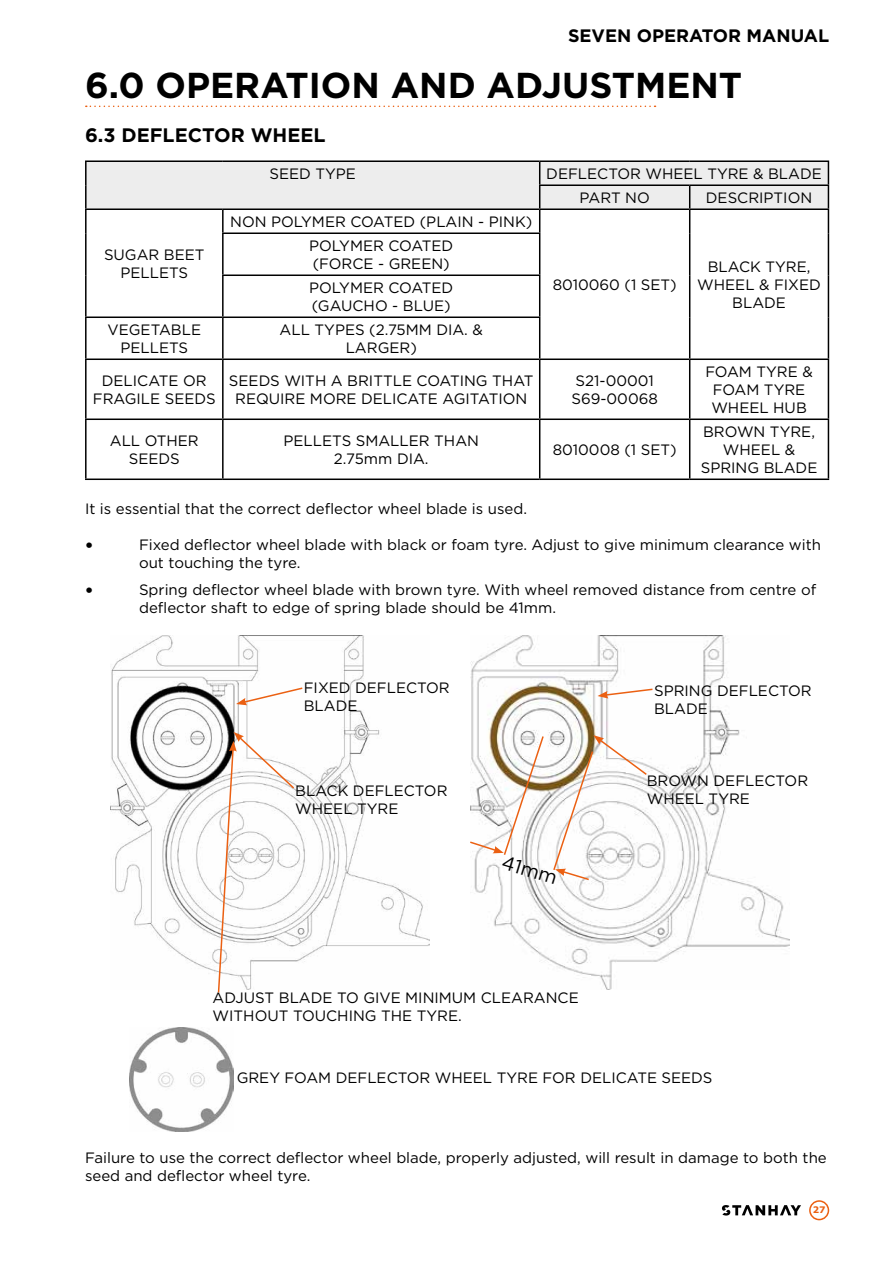
<style>
.page{position:relative;width:893px;height:1263px;background:#fff}
.page>*{position:absolute;margin:0;border:0;box-sizing:border-box;transform-origin:0 0}
.t1{font:700 36px "Gotham";color:#000}
.t2{font:700 19.5px "Gotham";color:#000}
.t3{font:19.5px "Gotham";color:#000}
.t4{font:700 18px "Gotham";color:#000}
.t5{font:15px/18px "Gotham";color:#000}
.t6{font:15px "Verdana";color:#000}
.t7{font:700 9px "Verdana";color:#eb6012}
</style>
<div class="page">
<svg style="left:722px;top:1205px;width:79px;height:10px"></svg>
<svg style="left:809px;top:1200px;width:20px;height:20px"></svg>
<svg style="left:86px;top:106px;width:569px;height:1px"></svg>
<hr style="left:85px;top:160px;width:138px;height:2px;background:#000">
<hr style="left:85px;top:162px;width:2px;height:23px;background:#000">
<hr style="left:223px;top:160px;width:317px;height:2px;background:#000">
<hr style="left:540px;top:160px;width:150px;height:2px;background:#000">
<hr style="left:690px;top:160px;width:139px;height:2px;background:#000">
<hr style="left:85px;top:185px;width:2px;height:23px;background:#000">
<hr style="left:85px;top:208px;width:138px;height:2px;background:#000">
<hr style="left:85px;top:210px;width:2px;height:23px;background:#000">
<svg style="left:86px;top:161px;width:743px;height:72px"></svg>
<hr style="left:85px;top:233px;width:2px;height:42px;background:#000">
<hr style="left:222px;top:232px;width:318px;height:2px;background:#000">
<hr style="left:222px;top:234px;width:2px;height:40px;background:#000">
<hr style="left:539px;top:234px;width:1px;height:40px;background:#000">
<hr style="left:689px;top:233px;width:1px;height:42px;background:#000">
<hr style="left:828px;top:233px;width:1px;height:42px;background:#000">
<hr style="left:85px;top:275px;width:2px;height:41px;background:#000">
<hr style="left:222px;top:274px;width:318px;height:2px;background:#000">
<hr style="left:222px;top:276px;width:2px;height:40px;background:#000">
<hr style="left:539px;top:276px;width:1px;height:40px;background:#000">
<hr style="left:689px;top:275px;width:1px;height:42px;background:#000">
<hr style="left:828px;top:275px;width:1px;height:42px;background:#000">
<hr style="left:85px;top:316px;width:138px;height:2px;background:#000">
<hr style="left:85px;top:318px;width:2px;height:40px;background:#000">
<hr style="left:223px;top:316px;width:317px;height:2px;background:#000">
<hr style="left:222px;top:318px;width:2px;height:40px;background:#000">
<hr style="left:539px;top:318px;width:1px;height:40px;background:#000">
<hr style="left:689px;top:317px;width:1px;height:41px;background:#000">
<hr style="left:828px;top:317px;width:1px;height:41px;background:#000">
<hr style="left:85px;top:358px;width:138px;height:2px;background:#000">
<hr style="left:85px;top:360px;width:2px;height:58px;background:#000">
<hr style="left:223px;top:358px;width:317px;height:2px;background:#000">
<hr style="left:222px;top:360px;width:2px;height:58px;background:#000">
<hr style="left:540px;top:358px;width:150px;height:2px;background:#000">
<hr style="left:539px;top:360px;width:1px;height:58px;background:#000">
<hr style="left:690px;top:358px;width:139px;height:2px;background:#000">
<hr style="left:689px;top:360px;width:1px;height:58px;background:#000">
<hr style="left:828px;top:360px;width:1px;height:58px;background:#000">
<hr style="left:85px;top:418px;width:138px;height:2px;background:#000">
<hr style="left:85px;top:420px;width:2px;height:58px;background:#000">
<hr style="left:223px;top:418px;width:317px;height:2px;background:#000">
<hr style="left:222px;top:420px;width:2px;height:58px;background:#000">
<hr style="left:540px;top:418px;width:150px;height:2px;background:#000">
<hr style="left:539px;top:420px;width:1px;height:58px;background:#000">
<hr style="left:690px;top:418px;width:139px;height:2px;background:#000">
<hr style="left:689px;top:420px;width:1px;height:58px;background:#000">
<hr style="left:828px;top:420px;width:1px;height:58px;background:#000">
<hr style="left:85px;top:478px;width:138px;height:2px;background:#000">
<hr style="left:223px;top:478px;width:317px;height:2px;background:#000">
<hr style="left:540px;top:478px;width:150px;height:2px;background:#000">
<hr style="left:690px;top:478px;width:139px;height:2px;background:#000">
<img style="left:471px;top:635px;width:318px;height:354px">
<img style="left:110px;top:635px;width:319px;height:338px">
<svg style="left:236px;top:686px;width:68px;height:19px"></svg>
<svg style="left:597px;top:688px;width:57px;height:10px"></svg>
<svg style="left:552px;top:735px;width:96px;height:146px"></svg>
<svg style="left:470px;top:735px;width:75px;height:122px"></svg>
<svg style="left:217px;top:732px;width:79px;height:261px"></svg>
<img style="left:129px;top:1027px;width:105px;height:105px">
<p class="t4" style="left:568px;top:25px;width:263px">SEVEN OPERATOR MANUAL</p>
<h1 class="t1" style="left:85px;top:64px;width:659px">6.0 OPERATION AND ADJUSTMENT</h1>
<h2 class="t2" style="left:85px;top:124px;width:242px">6.3 DEFLECTOR WHEEL</h2>
<p class="t5" style="left:270px;top:165px;width:88px">SEED TYPE</p>
<p class="t5" style="left:579px;top:162px;width:244px;line-height:24px;text-indent:-33px">DEFLECTOR WHEEL TYRE &amp; BLADE<br>PART NO</p>
<p class="t5" style="left:706px;top:189px;width:108px">DESCRIPTION</p>
<p class="t5" style="left:104px;top:246px;width:102px;text-align:center">SUGAR BEET<br>PELLETS</p>
<p class="t5" style="left:230px;top:213px;width:304px">NON POLYMER COATED (PLAIN - PINK)</p>
<p class="t5" style="left:309px;top:237px;width:146px">POLYMER COATED (FORCE - GREEN)</p>
<p class="t5" style="left:309px;top:279px;width:146px">POLYMER COATED (GAUCHO - BLUE)</p>
<p class="t5" style="left:553px;top:276px;width:126px">8010060 (1 SET)</p>
<p class="t5" style="left:697px;top:258px;width:125px;text-align:center">BLACK TYRE,<br>WHEEL &amp; FIXED<br>BLADE</p>
<p class="t5" style="left:108px;top:321px;width:95px;text-align:center">VEGETABLE<br>PELLETS</p>
<p class="t5" style="left:280px;top:321px;width:205px;text-align:center">ALL TYPES (2.75MM DIA. &amp;<br>LARGER)</p>
<p class="t5" style="left:93px;top:372px;width:124px;text-align:center">DELICATE OR<br>FRAGILE SEEDS</p>
<p class="t5" style="left:229px;top:372px;width:306px;text-align:center">SEEDS WITH A BRITTLE COATING THAT<br>REQUIRE MORE DELICATE AGITATION</p>
<p class="t5" style="left:572px;top:372px;width:88px">S21-00001<br>S69-00068</p>
<p class="t5" style="left:705px;top:363px;width:109px;text-align:center">FOAM TYRE &amp;<br>FOAM TYRE<br>WHEEL HUB</p>
<p class="t5" style="left:110px;top:432px;width:90px;text-align:center">ALL OTHER<br>SEEDS</p>
<p class="t5" style="left:283px;top:432px;width:197px;text-align:center">PELLETS SMALLER THAN<br>2.75mm DIA.</p>
<p class="t5" style="left:553px;top:441px;width:125px">8010008 (1 SET)</p>
<p class="t5" style="left:701px;top:423px;width:118px;text-align:center">BROWN TYRE,<br>WHEEL &amp;<br>SPRING BLADE</p>
<p class="t5" style="left:85px;top:500px;width:444px">It is essential that the correct deflector wheel blade is used.</p>
<p class="t6" style="left:85px;top:535px;width:10px">•</p>
<p class="t5" style="left:139px;top:536px;width:683px">Fixed deflector wheel blade with black or foam tyre. Adjust to give minimum clearance with out touching the tyre.</p>
<p class="t6" style="left:85px;top:580px;width:10px">•</p>
<p class="t5" style="left:139px;top:581px;width:679px">Spring deflector wheel blade with brown tyre. With wheel removed distance from centre of deflector shaft to edge of spring blade should be 41mm.</p>
<p class="t5" style="left:304px;top:678px;width:147px">FIXED DEFLECTOR<br>BLADE</p>
<p class="t5" style="left:654px;top:682px;width:159px">SPRING DEFLECTOR<br>BLADE</p>
<p class="t5" style="left:295px;top:781px;width:154px">BLACK DEFLECTOR<br>WHEEL TYRE</p>
<h2 class="t3" style="left:506px;top:849px;width:58px;rotate:17deg">41mm</h2>
<p class="t5" style="left:213px;top:988px;width:368px">ADJUST BLADE TO GIVE MINIMUM CLEARANCE<br>WITHOUT TOUCHING THE TYRE.</p>
<p class="t5" style="left:647px;top:771px;width:163px">BROWN DEFLECTOR<br>WHEEL TYRE</p>
<p class="t5" style="left:237px;top:1068px;width:477px">GREY FOAM DEFLECTOR WHEEL TYRE FOR DELICATE SEEDS</p>
<p class="t5" style="left:85px;top:1148px;width:743px">Failure to use the correct deflector wheel blade, properly adjusted, will result in damage to both the seed and deflector wheel tyre.</p>
<p class="t7" style="left:813px;top:1203px;width:14px">27</p>
</div>
